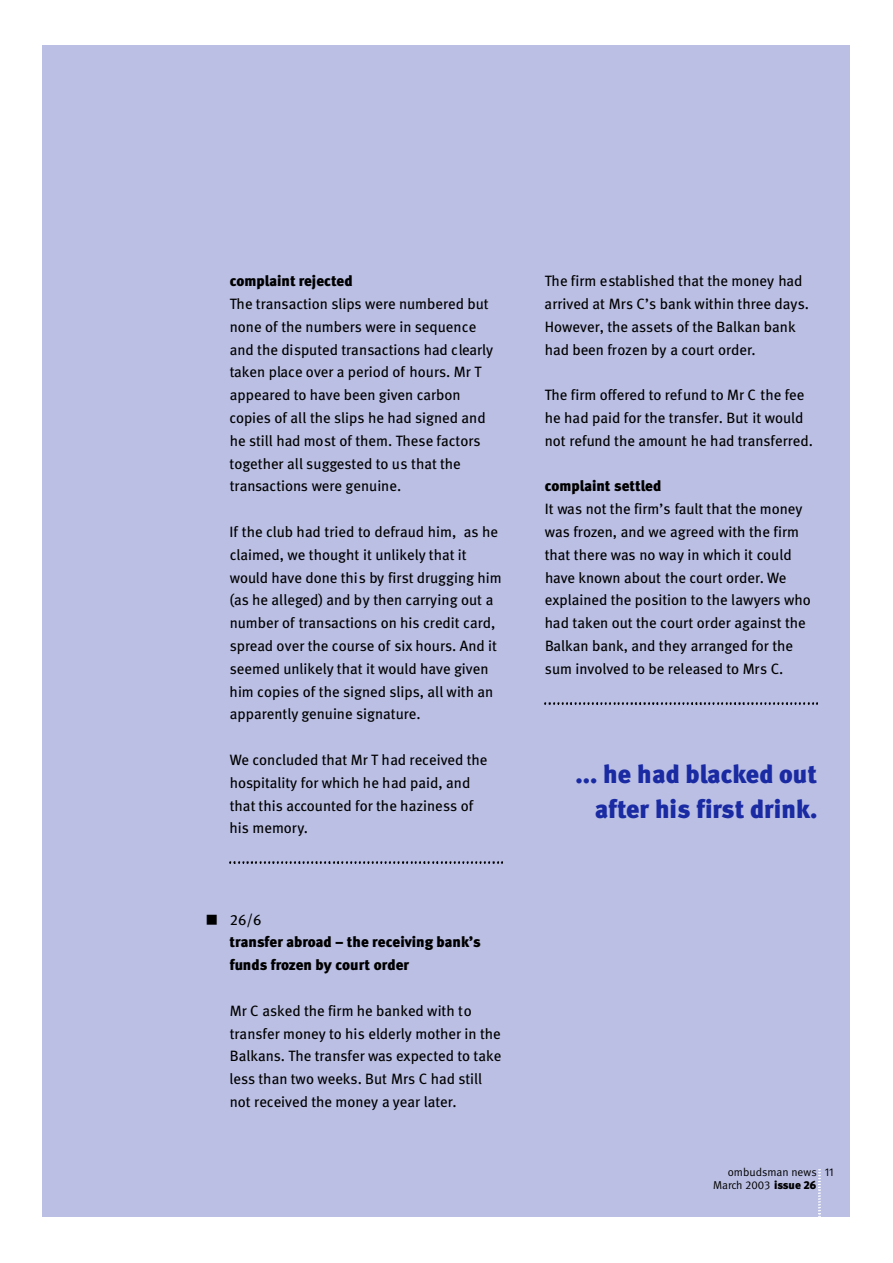
<style>
.page{position:relative;width:893px;height:1263px;background:#fff}
.page>*{position:absolute;margin:0;border:0;box-sizing:border-box;transform-origin:0 0}
.t1{font:25.65px/34.2px "Meta Black LF";color:#1a2aa2;text-align:right}
.t2{font:15px/22.8px "Meta Book LF";color:#000}
.t3{font:15px/22.8px "Meta Black LF";color:#000}
.t4{font:11.4px "Meta Normal LF";color:#000}
.t5{font:11.4px "Meta Normal";color:#000}
.t6{font:11.4px "Meta Normal Expert";color:#000}
.s1{font-family:"Meta Black LF"}
</style>
<div class="page">
<div style="left:42px;top:45px;width:807px;height:1171px;background:#babfe3"></div>
<img style="left:818px;top:1170px;width:2px;height:46px">
<img style="left:229px;top:862px;width:273px;height:2px">
<img style="left:544px;top:702px;width:273px;height:2px">
<p class="t3" style="left:230px;top:270px;width:124px">complaint rejected</p>
<p class="t2" style="left:229px;top:293px;width:265px">The transaction slips were numbered but none of the numbers were in sequence and the disputed transactions had clearly taken place over a period of hours. Mr T appeared to have been given carbon copies of all the slips he had signed and he still had most of them. These factors together all suggested to us that the transactions were genuine.</p>
<p class="t2" style="left:229px;top:521px;width:274px">If the club had tried to defraud him, as he claimed, we thought it unlikely that it would have done this by first drugging him (as he alleged) and by then carrying out a number of transactions on his credit card, spread over the course of six hours. And it seemed unlikely that it would have given him copies of the signed slips, all with an apparently genuine signature.</p>
<p class="t2" style="left:229px;top:749px;width:259px">We concluded that Mr T had received the hospitality for which he had paid, and that this accounted for the haziness of his memory.</p>
<p class="t2" style="left:206px;top:909px;width:58px">■ 26/6</p>
<p class="t3" style="left:229px;top:932px;width:253px">transfer abroad – the receiving bank’s funds frozen by court order</p>
<p class="t2" style="left:229px;top:1000px;width:273px">Mr C asked the firm he banked with to transfer money to his elderly mother in the Balkans. The transfer was expected to take less than two weeks. But Mrs C had still not received the money a year later.</p>
<p class="t2" style="left:544px;top:270px;width:266px">The firm established that the money had arrived at Mrs C’s bank within three days.<br>However, the assets of the Balkan bank had been frozen by a court order.</p>
<p class="t2" style="left:544px;top:384px;width:270px">The firm offered to refund to Mr C the fee he had paid for the transfer. But it would not refund the amount he had transferred.</p>
<p class="t3" style="left:545px;top:476px;width:118px">complaint settled</p>
<p class="t2" style="left:544px;top:498px;width:267px">It was not the firm’s fault that the money was frozen, and we agreed with the firm that there was no way in which it could have known about the court order. We explained the position to the lawyers who had taken out the court order against the Balkan bank, and they arranged for the sum involved to be released to Mrs C.</p>
<h1 class="t1" style="left:575px;top:759px;width:243px">... he had blacked out after his first drink.</h1>
<p class="t5" style="left:727px;top:1167px;width:90px">ombudsman news</p>
<p class="t4" style="left:713px;top:1180px;width:105px">March 2003 <span class="s1">issue 26</span></p>
<p class="t6" style="left:824px;top:1167px;width:10px">11</p>
</div>
